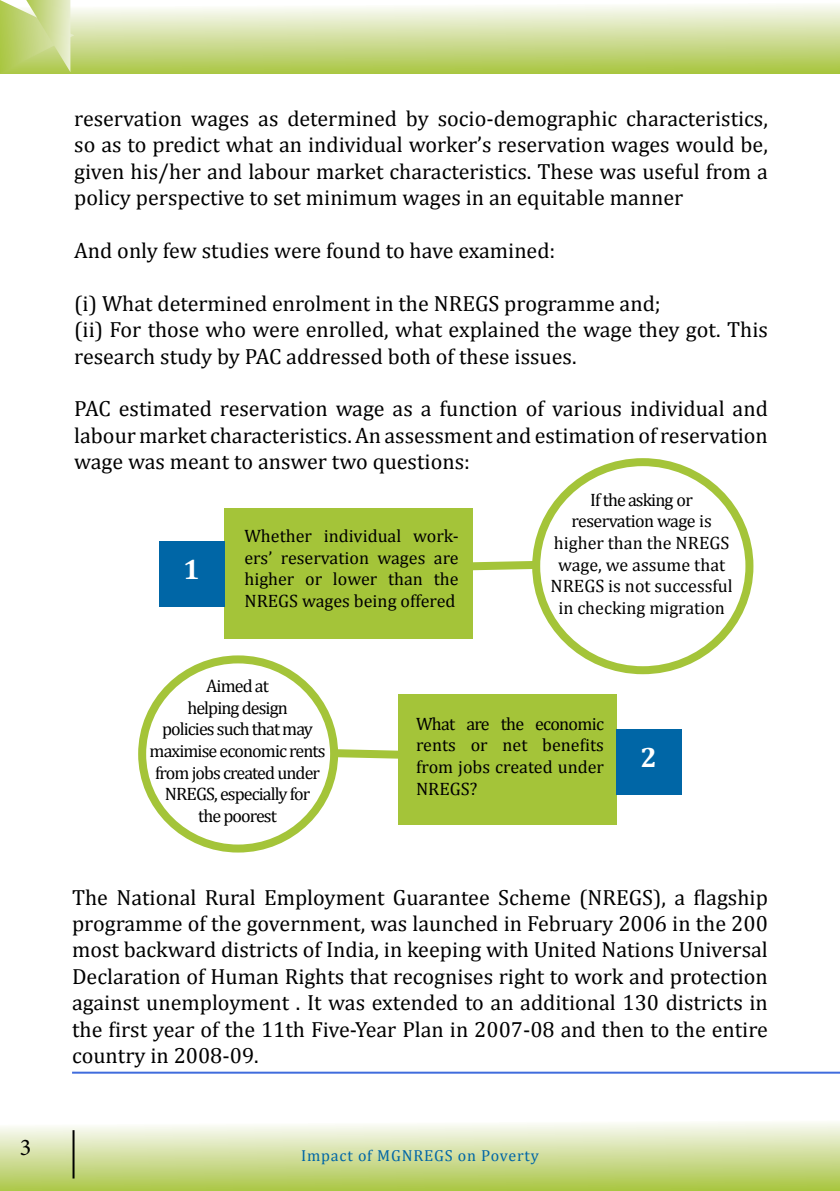
<style>
.page{position:relative;width:840px;height:1191px;background:#fff}
.page>*{position:absolute;margin:0;border:0;box-sizing:border-box;transform-origin:0 0}
.t1{font:700 28px "Cambria";color:#fff}
.t2{font:24px "Minion Pro";color:#000}
.t3{font:22px/26.4px "Cambria";color:#000;text-align:justify}
.t4{font:18px/21.6px "Cambria";letter-spacing:-.015em;color:#000;text-align:justify}
.t5{font:18px/21.6px "Cambria";letter-spacing:-.05em;color:#000;text-align:center}
.t6{font:16px "Cambria";letter-spacing:.05em;color:#0066a6}
</style>
<div class="page">
<div style="left:0;top:1117px;width:839px;height:74px;background:linear-gradient(to bottom,#fff,#aac546)"></div>
<div style="left:0;top:0;width:839px;height:73px;background:linear-gradient(to bottom,#fffeff,#a9c444)"></div>
<svg style="left:0;top:0;width:74px;height:73px;background:#c6d784"></svg>
<hr style="left:72px;top:1130px;width:2px;height:48px;background:#000">
<hr style="left:72px;top:1071px;width:767px;height:2px;background:#406cdd">
<div style="left:224px;top:509px;width:248px;height:129px;background:#a4c439"></div>
<div style="left:397px;top:694px;width:219px;height:130px;background:#a4c439"></div>
<div style="left:138px;top:655px;width:200px;height:197px;border:8px solid #a4c439;border-radius:50%"></div>
<div style="left:532px;top:458px;width:221px;height:216px;border:8px solid #a4c439;border-radius:50%"></div>
<svg style="left:472px;top:556px;width:69px;height:18px"></svg>
<svg style="left:329px;top:745px;width:69px;height:18px"></svg>
<div style="left:159px;top:541px;width:65px;height:65px;background:#0066a6"></div>
<div style="left:616px;top:729px;width:65px;height:65px;background:#0066a6"></div>
<p class="t2" style="left:20px;top:1133px;width:13px">3</p>
<p class="t3" style="left:74px;top:105px;width:694px">reservation wages as determined by socio-demographic characteristics, so as to predict what an individual worker’s reservation wages would be, given his/her and labour market characteristics. These was useful from a policy perspective to set minimum wages in an equitable manner</p>
<p class="t3" style="left:74px;top:237px;width:482px">And only few studies were found to have examined:</p>
<p class="t3" style="left:74px;top:290px;width:694px;text-align:left">(i) What determined enrolment in the NREGS programme and;<br>(ii) For those who were enrolled, what explained the wage they got. This research study by PAC addressed both of these issues.</p>
<p class="t3" style="left:74px;top:395px;width:694px">PAC estimated reservation wage as a function of various individual and labour market characteristics. An assessment and estimation of reservation wage was meant to answer two questions:</p>
<p class="t4" style="left:550px;top:489px;width:184px;text-align:center">If the asking or reservation wage is higher than the NREGS wage, we assume that<br>NREGS is not successful in checking migration</p>
<p class="t4" style="left:244px;top:525px;width:216px">Whether individual work&shy;ers’ reservation wages are higher or lower than the NREGS wages being offered</p>
<p class="t1" style="left:183px;top:549px;width:18px">1</p>
<p class="t5" style="left:149px;top:675px;width:177px">Aimed at<br>helping design<br>policies such that may maximise economic rents from jobs created under<br>NREGS, especially for<br>the poorest</p>
<p class="t4" style="left:416px;top:713px;width:189px">What are the economic rents or net benefits from jobs created under NREGS?</p>
<p class="t1" style="left:640px;top:737px;width:18px">2</p>
<p class="t3" style="left:72px;top:884px;width:697px">The National Rural Employment Guarantee Scheme (NREGS), a flagship programme of the government, was launched in February 2006 in the 200 most backward districts of India, in keeping with United Nations Universal Declaration of Human Rights that recognises right to work and protection against unemployment . It was extended to an additional 130 districts in the first year of the 11th Five-Year Plan in 2007-08 and then to the entire country in 2008-09.</p>
<p class="t6" style="left:301px;top:1146px;width:239px">Impact of MGNREGS on Poverty</p>
</div>
